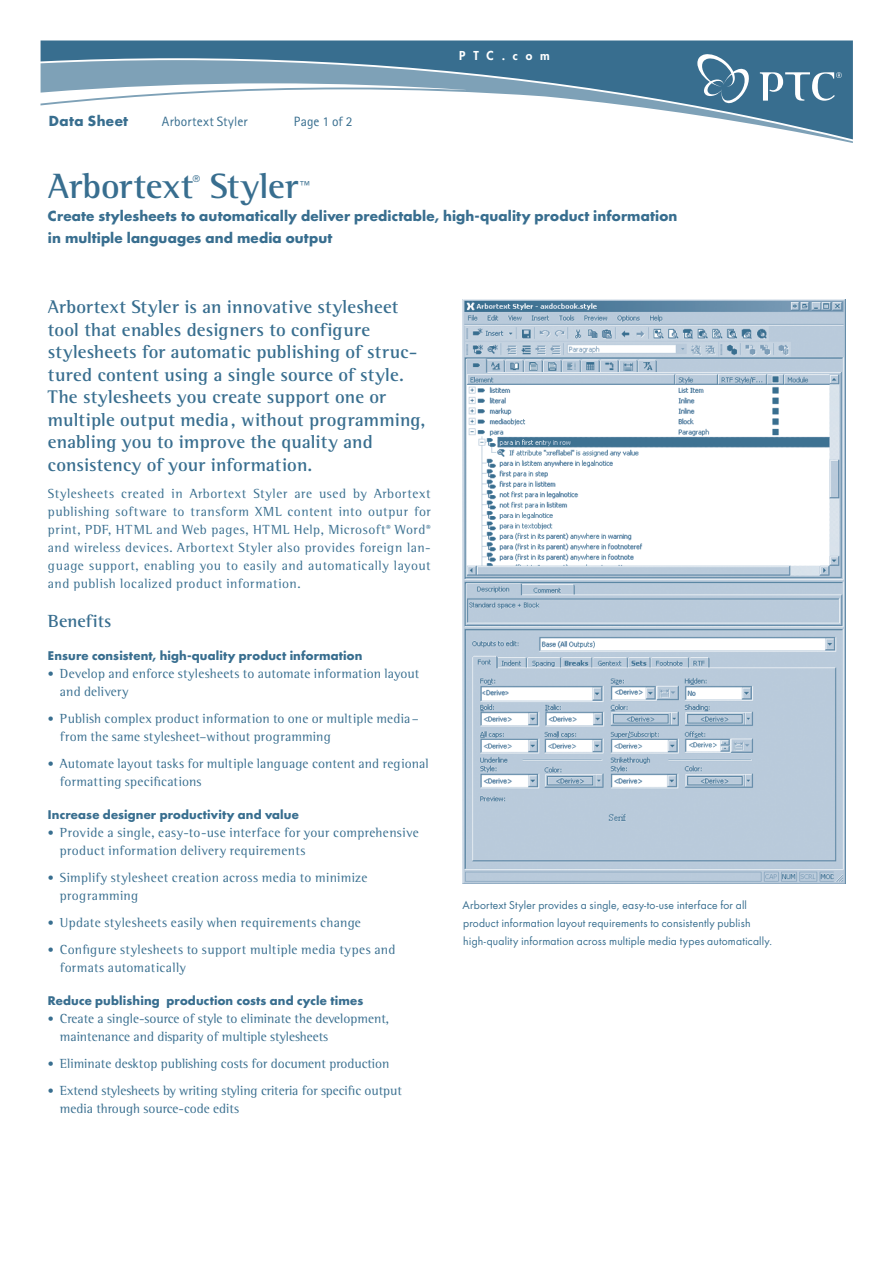
<style>
.page{position:relative;width:893px;height:1263px;background:#fff}
.page>*{position:absolute;margin:0;border:0;box-sizing:border-box;transform-origin:0 0}
._1__Title{font:700 36px "Rotis Semi Serif";letter-spacing:-.005em;color:#386e8f}
._3__Text_section_hea{font:700 18.75px/22.5px "Rotis Semi Serif";letter-spacing:.005em;color:#386e8f}
._3__Text_section_hea-2{font:700 18px "Rotis Semi Serif";color:#386e8f}
._3__Text_bullet___nu{font:13.5px/18px "Rotis Semi Serif";letter-spacing:.01em;color:#386e8f}
._3__Text{font:13.5px/18px "Rotis Semi Serif";letter-spacing:.035em;color:#386e8f;text-align:justify}
._1__Title_Subhead{font:700 13.5px/22.5px "Futura";letter-spacing:.01em;color:#386e8f}
._3__Text_bullet___nu-2{font:13.5px "Rotis Semi Serif";letter-spacing:.03em;color:#386e8f}
._8__Page_Header{font:13.5px "Rotis Sans Serif";letter-spacing:.01em;color:#386e8f}
._8__Page_Header-2{font:700 13.5px "Futura";letter-spacing:.03em;color:#386e8f}
.t1{font:800 12px "Futura";letter-spacing:.65em;color:#fff}
._3__Text_subhead{font:700 11.7px "Futura";letter-spacing:.015em;color:#386e8f}
._4__Caption{font:10.5px/18px "Futura";letter-spacing:.015em;color:#386e8f}
._1__Title-2{font:10.5px "Futura";color:#386e8f}
._1__Title-3{font:9px "Futura";color:#386e8f}
.s1{font-size:12px}
</style>
<div class="page">
<svg style="left:41px;top:41px;width:812px;height:98px"></svg>
<svg style="left:697px;top:54px;width:54px;height:49px;background:#5f8aa4"></svg>
<svg style="left:760px;top:72px;width:82px;height:29px"></svg>
<img style="left:462px;top:300px;width:383px;height:584px">
<p class="_8__Page_Header-2" style="left:49px;top:112px;width:81px">Data Sheet</p>
<p class="_8__Page_Header" style="left:162px;top:113px;width:87px">Arbortext Styler</p>
<p class="_8__Page_Header" style="left:294px;top:113px;width:60px">Page 1 of 2</p>
<p class="t1" style="left:459px;top:48px;width:92px">PTC.com</p>
<p class="_1__Title" style="left:48px;top:164px;width:252px">Arbortext Styler</p>
<p class="_1__Title-3" style="left:193px;top:172px;width:9px">®</p>
<p class="_1__Title-2" style="left:300px;top:178px;width:11px">™</p>
<p class="_1__Title_Subhead" style="left:48px;top:204px;width:631px">Create stylesheets to automatically deliver predictable, high-quality product information in multiple languages and media output</p>
<p class="_3__Text_section_hea" style="left:48px;top:296px;width:379px">Arbortext Styler is an innovative stylesheet tool that enables designers to configure stylesheets for automatic publishing of struc&shy;tured content using a single source of style.<br>The stylesheets you create support one or multiple output media, without programming, enabling you to improve the quality and consistency of your information.</p>
<p class="_3__Text" style="left:48px;top:484px;width:384px">Stylesheets created in Arbortext Styler are used by Arbortext publishing software to transform XML content into outpur for print, PDF, HTML and Web pages, HTML Help, Microsoft<sup>®</sup> Word<sup>® </sup>and wireless devices. Arbortext Styler also provides foreign lan&shy;guage support, enabling you to easily and automatically layout and publish localized product information.</p>
<p class="_3__Text_section_hea-2" style="left:48px;top:610px;width:65px">Benefits</p>
<p class="_3__Text_subhead" style="left:48px;top:647px;width:316px">Ensure consistent, high-quality product information</p>
<p class="_3__Text_bullet___nu" style="left:60px;top:664px;width:361px;text-indent:-12px"><span class="s1">•</span> Develop and enforce stylesheets to automate information layout and delivery</p>
<p class="_3__Text_bullet___nu" style="left:60px;top:709px;width:360px;text-indent:-12px"><span class="s1">•</span> Publish complex product information to one or multiple media– from the same stylesheet–without programming</p>
<p class="_3__Text_bullet___nu" style="left:60px;top:754px;width:370px;text-indent:-12px"><span class="s1">•</span> Automate layout tasks for multiple language content and regional formatting specifications</p>
<p class="_3__Text_subhead" style="left:48px;top:806px;width:252px">Increase designer productivity and value</p>
<p class="_3__Text_bullet___nu" style="left:60px;top:823px;width:360px;text-indent:-12px"><span class="s1">•</span> Provide a single, easy-to-use interface for your comprehensive product information delivery requirements</p>
<p class="_3__Text_bullet___nu" style="left:60px;top:868px;width:309px;text-indent:-12px"><span class="s1">•</span> Simplify stylesheet creation across media to minimize programming</p>
<p class="_3__Text_bullet___nu-2" style="left:48px;top:914px;width:314px"><span class="s1">•</span> Update stylesheets easily when requirements change</p>
<p class="_3__Text_bullet___nu" style="left:60px;top:940px;width:337px;text-indent:-12px"><span class="s1">•</span> Configure stylesheets to support multiple media types and formats automatically</p>
<p class="_3__Text_subhead" style="left:48px;top:992px;width:317px">Reduce publishing production costs and cycle times</p>
<p class="_3__Text_bullet___nu" style="left:60px;top:1009px;width:331px;text-indent:-12px"><span class="s1">•</span> Create a single-source of style to eliminate the development, maintenance and disparity of multiple stylesheets</p>
<p class="_3__Text_bullet___nu" style="left:48px;top:1054px;width:343px"><span class="s1">•</span> Eliminate desktop publishing costs for document production</p>
<p class="_3__Text_bullet___nu" style="left:60px;top:1081px;width:344px;text-indent:-12px"><span class="s1">•</span> Extend stylesheets by writing styling criteria for specific output media through source-code edits</p>
<p class="_4__Caption" style="left:462px;top:896px;width:311px">Arbortext Styler provides a single, easy-to-use interface for all product information layout requirements to consistently publish high-quality information across multiple media types automatically.</p>
</div>
